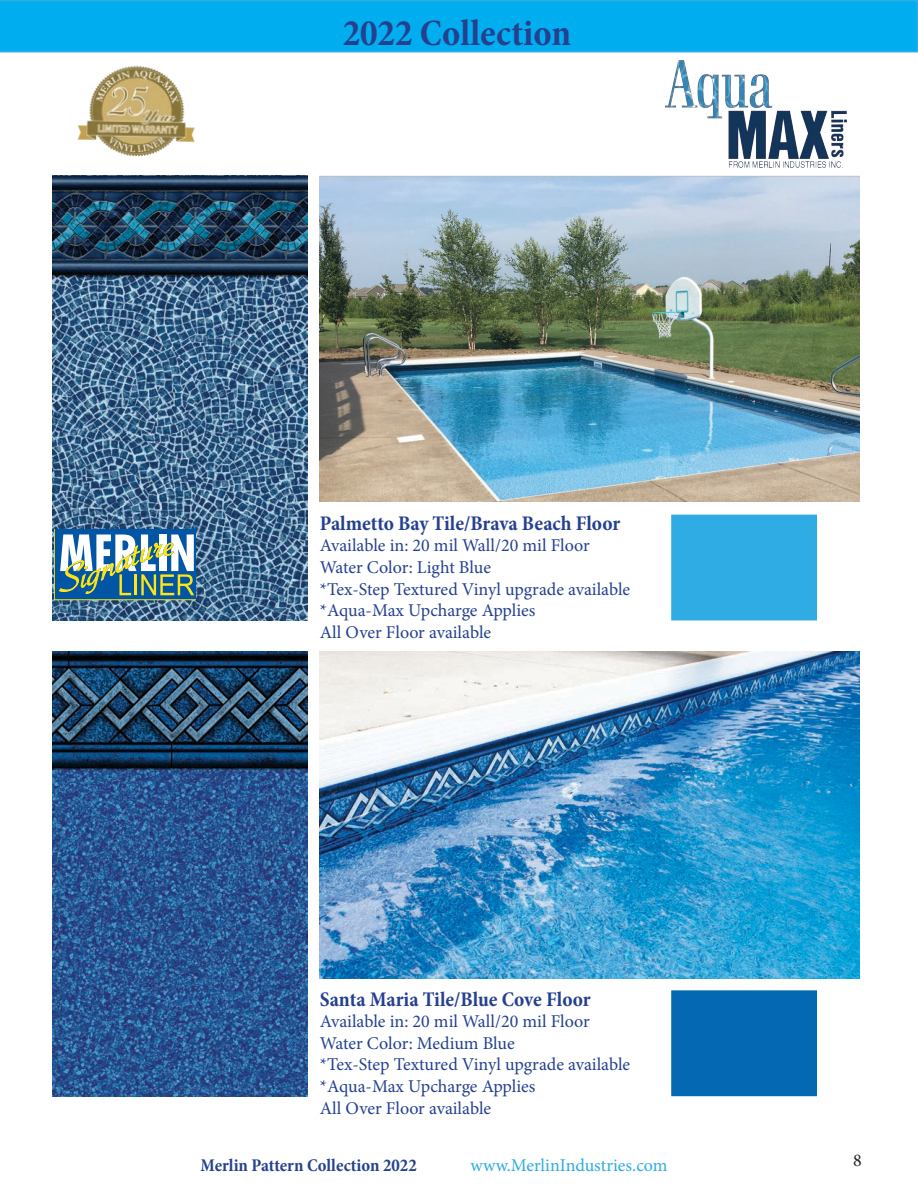
<style>
.page{position:relative;width:918px;height:1188px;background:#fff}
.page>*{position:absolute;margin:0;border:0;box-sizing:border-box;transform-origin:0 0}
.t1{font:700 condensed 37.5px "Minion Pro";color:#25408f}
.t2{font:700 condensed 21px "Minion Pro";color:#25408f}
.t3{font:18px "Minion Pro";color:#25408f}
.t4{font:700 condensed 18px "Minion Pro";color:#26418e}
.t5{font:18px "Minion Pro";color:#2eace3}
.t6{font:18px "Minion Pro";color:#231f20}
</style>
<div class="page">
<div style="left:0;top:0;width:918px;height:52px;background:#00aeef"></div>
<img style="left:77px;top:65px;width:118px;height:92px">
<img style="left:53px;top:176px;width:254px;height:444px">
<img style="left:320px;top:176px;width:540px;height:326px">
<div style="left:671px;top:515px;width:146px;height:105px;background:#2eace3"></div>
<img style="left:53px;top:651px;width:254px;height:445px">
<img style="left:320px;top:651px;width:540px;height:327px">
<div style="left:671px;top:990px;width:146px;height:106px;background:#0568b3;border:2px solid #0069b4"></div>
<img style="left:665px;top:60px;width:182px;height:108px">
<svg style="left:54px;top:530px;width:141px;height:70px"></svg>
<p class="t1" style="left:343px;top:8px;width:230px">2022 Collection</p>
<p class="t2" style="left:320px;top:509px;width:302px">Palmetto Bay Tile/Brava Beach Floor</p>
<p class="t3" style="left:320px;top:534px;width:271px">Available in: 20 mil Wall/20 mil Floor</p>
<p class="t3" style="left:320px;top:555px;width:173px">Water Color: Light Blue</p>
<p class="t3" style="left:320px;top:577px;width:312px">*Tex-Step Textured Vinyl upgrade available</p>
<p class="t3" style="left:320px;top:598px;width:217px">*Aqua-Max Upcharge Applies</p>
<p class="t3" style="left:320px;top:620px;width:173px">All Over Floor available</p>
<p class="t2" style="left:320px;top:984px;width:272px">Santa Maria Tile/Blue Cove Floor</p>
<p class="t3" style="left:320px;top:1009px;width:271px">Available in: 20 mil Wall/20 mil Floor</p>
<p class="t3" style="left:320px;top:1031px;width:196px">Water Color: Medium Blue</p>
<p class="t3" style="left:320px;top:1053px;width:312px">*Tex-Step Textured Vinyl upgrade available</p>
<p class="t3" style="left:320px;top:1074px;width:217px">*Aqua-Max Upcharge Applies</p>
<p class="t3" style="left:320px;top:1096px;width:173px">All Over Floor available</p>
<p class="t4" style="left:201px;top:1153px;width:218px">Merlin Pattern Collection 2022</p>
<p class="t5" style="left:471px;top:1153px;width:199px">www.MerlinIndustries.com</p>
<p class="t6" style="left:853px;top:1148px;width:10px">8</p>
</div>
